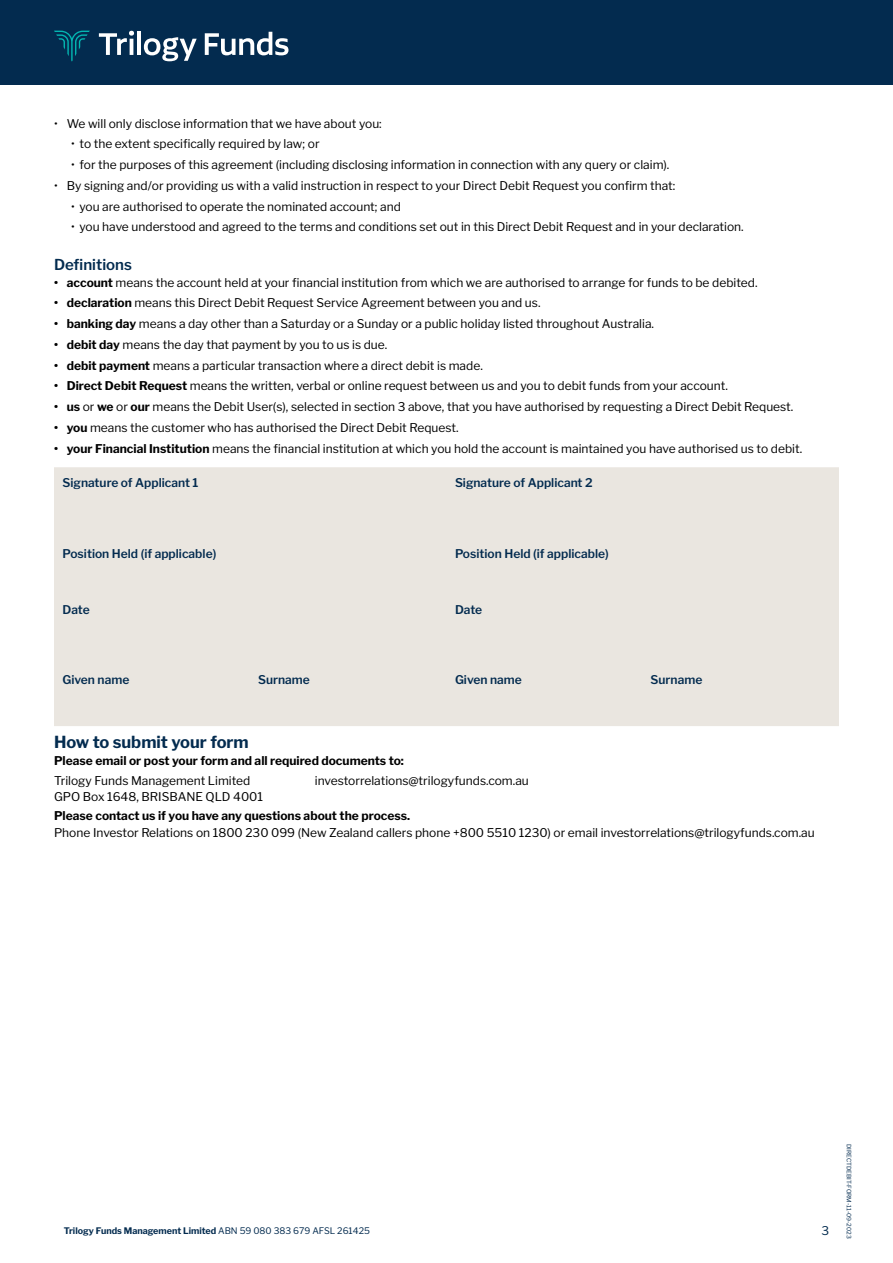
<style>
.page{position:relative;width:893px;height:1263px;background:#fff}
.page>*{position:absolute;margin:0;border:0;box-sizing:border-box;transform-origin:0 0}
.t1{font:700 16.5px "Libre Franklin";color:#032b4f}
.t2{font:600 15px "Libre Franklin";color:#032b4f}
.t3{font:12px/16.5px "Libre Franklin";color:#000}
.t4{font:600 12px "Libre Franklin";color:#032b4f}
.t5{font:700 12px "Libre Franklin";color:#000}
.t6{font:12px "Libre Franklin";color:#032b4f}
.t7{font:700 9px "Libre Franklin";color:#032b4f}
.t8{font:6px "Libre Franklin";color:#032b4f}
.s1{font-weight:700}
.s2{font-weight:400}
</style>
<div class="page">
<div style="left:0;top:0;width:893px;height:85px;background:#032b4f"></div>
<svg style="left:99px;top:31px;width:35px;height:24px"></svg>
<hr style="left:137px;top:32px;width:4px;height:23px;background:#fff">
<svg style="left:144px;top:37px;width:53px;height:24px"></svg>
<svg style="left:205px;top:32px;width:83px;height:23px"></svg>
<svg style="left:54px;top:31px;width:36px;height:31px"></svg>
<div style="left:54px;top:467px;width:785px;height:259px;background:#eae6e0"></div>
<p class="t3" style="left:54px;top:114px;width:329px">• We will only disclose information that we have about you:</p>
<p class="t3" style="left:71px;top:135px;width:250px">• to the extent specifically required by law; or</p>
<p class="t3" style="left:71px;top:155px;width:600px">• for the purposes of this agreement (including disclosing information in connection with any query or claim).</p>
<p class="t3" style="left:54px;top:176px;width:623px">• By signing and/or providing us with a valid instruction in respect to your Direct Debit Request you confirm that:</p>
<p class="t3" style="left:71px;top:197px;width:331px">• you are authorised to operate the nominated account; and</p>
<p class="t3" style="left:71px;top:218px;width:674px">• you have understood and agreed to the terms and conditions set out in this Direct Debit Request and in your declaration.</p>
<p class="t2" style="left:54px;top:253px;width:79px">Definitions</p>
<p class="t3" style="left:54px;top:273px;width:705px"><span class="s1">• account</span> means the account held at your financial institution from which we are authorised to arrange for funds to be debited.</p>
<p class="t3" style="left:54px;top:294px;width:488px"><span class="s1">• declaration</span> means this Direct Debit Request Service Agreement between you and us.</p>
<p class="t3" style="left:54px;top:314px;width:602px"><span class="s1">• banking day</span> means a day other than a Saturday or a Sunday or a public holiday listed throughout Australia.</p>
<p class="t3" style="left:54px;top:335px;width:335px"><span class="s1">• debit day</span> means the day that payment by you to us is due.</p>
<p class="t3" style="left:54px;top:356px;width:430px"><span class="s1">• debit payment</span> means a particular transaction where a direct debit is made.</p>
<p class="t3" style="left:54px;top:377px;width:675px"><span class="s1">• Direct Debit Request</span> means the written, verbal or online request between us and you to debit funds from your account.</p>
<p class="t3" style="left:54px;top:397px;width:741px"><span class="s1">• us</span> or <span class="s1">we</span> or <span class="s1">our</span> means the Debit User(s), selected in section 3 above, that you have authorised by requesting a Direct Debit Request.</p>
<p class="t3" style="left:54px;top:418px;width:406px"><span class="s1">• you</span> means the customer who has authorised the Direct Debit Request.</p>
<p class="t3" style="left:54px;top:439px;width:750px"><span class="s1">• your Financial Institution</span> means the financial institution at which you hold the account is maintained you have authorised us to debit.</p>
<p class="t4" style="left:63px;top:474px;width:138px">Signature of Applicant 1</p>
<p class="t4" style="left:455px;top:474px;width:139px">Signature of Applicant 2</p>
<p class="t4" style="left:63px;top:544px;width:155px">Position Held (if applicable)</p>
<p class="t4" style="left:455px;top:544px;width:155px">Position Held (if applicable)</p>
<p class="t4" style="left:63px;top:600px;width:29px">Date</p>
<p class="t4" style="left:455px;top:600px;width:29px">Date</p>
<p class="t4" style="left:63px;top:670px;width:68px">Given name</p>
<p class="t4" style="left:258px;top:670px;width:53px">Surname</p>
<p class="t4" style="left:455px;top:670px;width:68px">Given name</p>
<p class="t4" style="left:651px;top:670px;width:53px">Surname</p>
<h1 class="t1" style="left:54px;top:729px;width:196px">How to submit your form</h1>
<p class="t5" style="left:54px;top:751px;width:351px">Please email or post your form and all required documents to:</p>
<p class="t3" style="left:54px;top:771px;width:211px">Trilogy Funds Management Limited<br>GPO Box 1648, BRISBANE QLD 4001</p>
<p class="t3" style="left:315px;top:771px;width:216px">investorrelations@trilogyfunds.com.au</p>
<p class="t5" style="left:54px;top:806px;width:358px">Please contact us if you have any questions about the process.</p>
<p class="t3" style="left:54px;top:823px;width:762px">Phone Investor Relations on 1800 230 099 (New Zealand callers phone +800 5510 1230) or email investorrelations@trilogyfunds.com.au</p>
<p class="t7" style="left:64px;top:1224px;width:308px">Trilogy Funds Management Limited <span class="s2">ABN 59 080 383 679 AFSL 261425</span></p>
<p class="t6" style="left:821px;top:1221px;width:9px">3</p>
<p class="t8" style="left:854px;top:1144px;width:96px;rotate:90deg">DIRECTDEBIT-FORM-11-09-2023</p>
</div>
